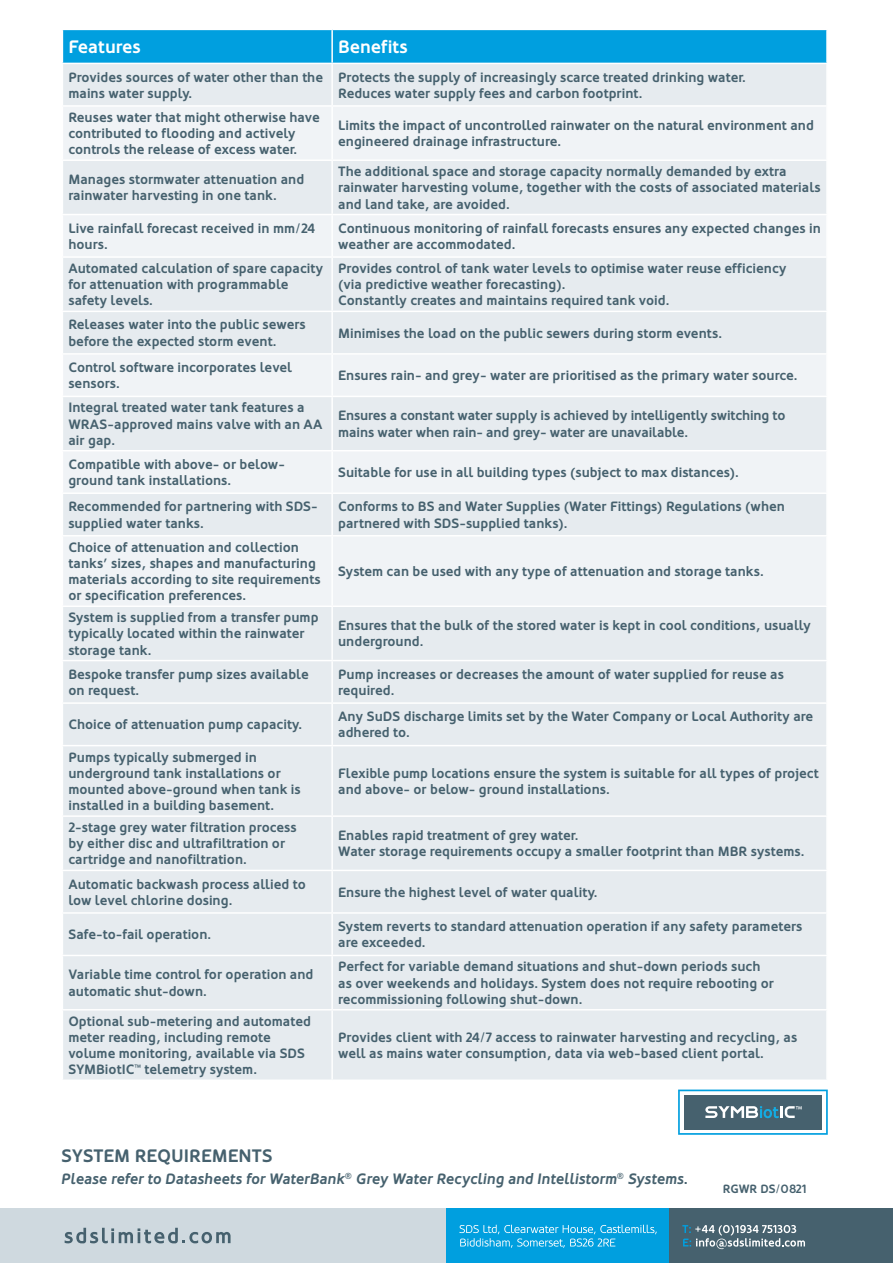
<style>
.page{position:relative;width:893px;height:1263px;background:#fff}
.page>*{position:absolute;margin:0;border:0;box-sizing:border-box;transform-origin:0 0}
.t1{font:700 18px "Oblik";color:#46616e}
.t2{font:700 18px "Oblik";color:#fff}
.t3{font:italic 700 15px "Oblik";color:#46616e}
.t4{font:700 13.5px/16.2px "Oblik";color:#46616e}
.t5{font:700 12px "Oblik";letter-spacing:-.01em;color:#46616e}
</style>
<div class="page">
<div style="left:0;top:1208px;width:446px;height:55px;background:#cfd9df"></div>
<div style="left:639px;top:1208px;width:254px;height:55px;background:#46616e"></div>
<div style="left:446px;top:1208px;width:223px;height:55px;background:#009fdf"></div>
<svg style="left:459px;top:1225px;width:198px;height:23px"></svg>
<svg style="left:682px;top:1225px;width:123px;height:24px"></svg>
<svg style="left:65px;top:1228px;width:166px;height:15px"></svg>
<div style="left:63px;top:30px;width:763px;height:33px;background:#009fdf"></div>
<div style="left:63px;top:64px;width:763px;height:1015px;background:#e6ebef"></div>
<svg style="left:63px;top:107px;width:763px;height:498px;fill:#f0f3f6"></svg>
<hr style="left:331px;top:30px;width:2px;height:33px;background:#fff">
<hr style="left:331px;top:64px;width:2px;height:41px;background:#fff">
<hr style="left:62px;top:105px;width:270px;height:2px;background:#fff">
<hr style="left:332px;top:105px;width:496px;height:2px;background:#fff">
<hr style="left:331px;top:107px;width:2px;height:52px;background:#fff">
<hr style="left:62px;top:159px;width:270px;height:2px;background:#fff">
<hr style="left:332px;top:159px;width:496px;height:2px;background:#fff">
<hr style="left:331px;top:161px;width:2px;height:53px;background:#fff">
<hr style="left:62px;top:214px;width:270px;height:1px;background:#fff">
<hr style="left:332px;top:214px;width:496px;height:1px;background:#fff">
<hr style="left:331px;top:215px;width:2px;height:41px;background:#fff">
<hr style="left:62px;top:256px;width:270px;height:2px;background:#fff">
<hr style="left:332px;top:256px;width:496px;height:2px;background:#fff">
<hr style="left:331px;top:258px;width:2px;height:53px;background:#fff">
<hr style="left:62px;top:311px;width:270px;height:1px;background:#fff">
<hr style="left:332px;top:311px;width:496px;height:1px;background:#fff">
<hr style="left:331px;top:312px;width:2px;height:41px;background:#fff">
<hr style="left:62px;top:353px;width:270px;height:2px;background:#fff">
<hr style="left:332px;top:353px;width:496px;height:2px;background:#fff">
<hr style="left:331px;top:355px;width:2px;height:41px;background:#fff">
<hr style="left:62px;top:396px;width:270px;height:1px;background:#fff">
<hr style="left:332px;top:396px;width:496px;height:1px;background:#fff">
<hr style="left:331px;top:397px;width:2px;height:53px;background:#fff">
<hr style="left:62px;top:450px;width:270px;height:1px;background:#fff">
<hr style="left:332px;top:450px;width:496px;height:1px;background:#fff">
<hr style="left:331px;top:451px;width:2px;height:41px;background:#fff">
<hr style="left:62px;top:492px;width:270px;height:2px;background:#fff">
<hr style="left:332px;top:492px;width:496px;height:2px;background:#fff">
<hr style="left:331px;top:494px;width:2px;height:41px;background:#fff">
<hr style="left:62px;top:535px;width:270px;height:1px;background:#fff">
<hr style="left:332px;top:535px;width:496px;height:1px;background:#fff">
<hr style="left:331px;top:536px;width:2px;height:69px;background:#fff">
<hr style="left:62px;top:605px;width:270px;height:2px;background:#fff">
<hr style="left:332px;top:605px;width:496px;height:2px;background:#fff">
<hr style="left:331px;top:607px;width:2px;height:53px;background:#fff">
<hr style="left:62px;top:660px;width:270px;height:1px;background:#fff">
<hr style="left:332px;top:660px;width:496px;height:1px;background:#fff">
<hr style="left:331px;top:661px;width:2px;height:41px;background:#fff">
<hr style="left:62px;top:702px;width:270px;height:2px;background:#fff">
<hr style="left:332px;top:702px;width:496px;height:2px;background:#fff">
<hr style="left:331px;top:704px;width:2px;height:41px;background:#fff">
<hr style="left:62px;top:745px;width:270px;height:1px;background:#fff">
<hr style="left:332px;top:745px;width:496px;height:1px;background:#fff">
<hr style="left:331px;top:746px;width:2px;height:69px;background:#fff">
<hr style="left:62px;top:815px;width:270px;height:2px;background:#fff">
<hr style="left:332px;top:815px;width:496px;height:2px;background:#fff">
<hr style="left:331px;top:817px;width:2px;height:53px;background:#fff">
<hr style="left:62px;top:870px;width:270px;height:1px;background:#fff">
<hr style="left:332px;top:870px;width:496px;height:1px;background:#fff">
<hr style="left:331px;top:871px;width:2px;height:41px;background:#fff">
<hr style="left:62px;top:912px;width:270px;height:2px;background:#fff">
<hr style="left:332px;top:912px;width:496px;height:2px;background:#fff">
<hr style="left:331px;top:914px;width:2px;height:41px;background:#fff">
<hr style="left:62px;top:955px;width:270px;height:1px;background:#fff">
<hr style="left:332px;top:955px;width:496px;height:1px;background:#fff">
<hr style="left:331px;top:956px;width:2px;height:53px;background:#fff">
<hr style="left:62px;top:1009px;width:270px;height:1px;background:#fff">
<hr style="left:332px;top:1009px;width:496px;height:1px;background:#fff">
<hr style="left:331px;top:1010px;width:2px;height:69px;background:#fff">
<svg style="left:678px;top:1089px;width:150px;height:46px"></svg>
<p class="t2" style="left:68px;top:36px;width:74px">Features</p>
<p class="t2" style="left:338px;top:36px;width:71px">Benefits</p>
<p class="t4" style="left:68px;top:69px;width:256px">Provides sources of water other than the mains water supply.</p>
<p class="t4" style="left:338px;top:69px;width:409px">Protects the supply of increasingly scarce treated drinking water.<br>Reduces water supply fees and carbon footprint.</p>
<p class="t4" style="left:68px;top:109px;width:253px">Reuses water that might otherwise have contributed to flooding and actively controls the release of excess water.</p>
<p class="t4" style="left:338px;top:117px;width:477px">Limits the impact of uncontrolled rainwater on the natural environment and engineered drainage infrastructure.</p>
<p class="t4" style="left:68px;top:172px;width:237px">Manages stormwater attenuation and rainwater harvesting in one tank.</p>
<p class="t4" style="left:338px;top:163px;width:484px">The additional space and storage capacity normally demanded by extra rainwater harvesting volume, together with the costs of associated materials and land take, are avoided.</p>
<p class="t4" style="left:68px;top:220px;width:248px">Live rainfall forecast received in mm/24 hours.</p>
<p class="t4" style="left:338px;top:220px;width:484px">Continuous monitoring of rainfall forecasts ensures any expected changes in weather are accommodated.</p>
<p class="t4" style="left:68px;top:260px;width:256px">Automated calculation of spare capacity for attenuation with programmable safety levels.</p>
<p class="t4" style="left:338px;top:260px;width:450px">Provides control of tank water levels to optimise water reuse efficiency (via predictive weather forecasting).<br>Constantly creates and maintains required tank void.</p>
<p class="t4" style="left:68px;top:317px;width:239px">Releases water into the public sewers before the expected storm event.</p>
<p class="t4" style="left:338px;top:325px;width:385px">Minimises the load on the public sewers during storm events.</p>
<p class="t4" style="left:68px;top:359px;width:225px">Control software incorporates level sensors.</p>
<p class="t4" style="left:338px;top:367px;width:461px">Ensures rain- and grey- water are prioritised as the primary water source.</p>
<p class="t4" style="left:68px;top:400px;width:256px">Integral treated water tank features a<br>WRAS-approved mains valve with an AA air gap.</p>
<p class="t4" style="left:338px;top:408px;width:449px">Ensures a constant water supply is achieved by intelligently switching to mains water when rain- and grey- water are unavailable.</p>
<p class="t4" style="left:68px;top:456px;width:218px">Compatible with above- or below&shy;ground tank installations.</p>
<p class="t4" style="left:338px;top:464px;width:402px">Suitable for use in all building types (subject to max distances).</p>
<p class="t4" style="left:68px;top:499px;width:251px">Recommended for partnering with SDS&shy;supplied water tanks.</p>
<p class="t4" style="left:338px;top:499px;width:448px">Conforms to BS and Water Supplies (Water Fittings) Regulations (when partnered with SDS-supplied tanks).</p>
<p class="t4" style="left:68px;top:539px;width:254px">Choice of attenuation and collection tanks’ sizes, shapes and manufacturing materials according to site requirements or specification preferences.</p>
<p class="t4" style="left:338px;top:563px;width:427px">System can be used with any type of attenuation and storage tanks.</p>
<p class="t4" style="left:68px;top:609px;width:252px">System is supplied from a transfer pump typically located within the rainwater storage tank.</p>
<p class="t4" style="left:338px;top:617px;width:474px">Ensures that the bulk of the stored water is kept in cool conditions, usually underground.</p>
<p class="t4" style="left:68px;top:666px;width:242px">Bespoke transfer pump sizes available on request.</p>
<p class="t4" style="left:338px;top:666px;width:447px">Pump increases or decreases the amount of water supplied for reuse as required.</p>
<p class="t4" style="left:68px;top:717px;width:235px">Choice of attenuation pump capacity.</p>
<p class="t4" style="left:338px;top:708px;width:477px">Any SuDS discharge limits set by the Water Company or Local Authority are adhered to.</p>
<p class="t4" style="left:68px;top:749px;width:234px">Pumps typically submerged in underground tank installations or mounted above-ground when tank is installed in a building basement.</p>
<p class="t4" style="left:338px;top:765px;width:482px">Flexible pump locations ensure the system is suitable for all types of project and above- or below- ground installations.</p>
<p class="t4" style="left:68px;top:819px;width:230px">2-stage grey water filtration process by either disc and ultrafiltration or cartridge and nanofiltration.</p>
<p class="t4" style="left:338px;top:827px;width:468px">Enables rapid treatment of grey water.<br>Water storage requirements occupy a smaller footprint than MBR systems.</p>
<p class="t4" style="left:68px;top:876px;width:239px">Automatic backwash process allied to low level chlorine dosing.</p>
<p class="t4" style="left:338px;top:884px;width:261px">Ensure the highest level of water quality.</p>
<p class="t4" style="left:68px;top:926px;width:144px">Safe-to-fail operation.</p>
<p class="t4" style="left:338px;top:918px;width:466px">System reverts to standard attenuation operation if any safety parameters are exceeded.</p>
<p class="t4" style="left:68px;top:967px;width:247px">Variable time control for operation and automatic shut-down.</p>
<p class="t4" style="left:338px;top:959px;width:437px">Perfect for variable demand situations and shut-down periods such as over weekends and holidays. System does not require rebooting or recommissioning following shut-down.</p>
<p class="t4" style="left:68px;top:1013px;width:244px">Optional sub-metering and automated meter reading, including remote volume monitoring, available via SDS SYMBiotIC<sup>™</sup> telemetry system.</p>
<p class="t4" style="left:338px;top:1029px;width:461px">Provides client with 24/7 access to rainwater harvesting and recycling, as well as mains water consumption, data via web-based client portal.</p>
<p class="t1" style="left:62px;top:1145px;width:213px">SYSTEM REQUIREMENTS</p>
<p class="t3" style="left:61px;top:1170px;width:628px">Please refer to Datasheets for WaterBank<sup>®</sup> Grey Water Recycling and Intellistorm<sup>®</sup> Systems.</p>
<p class="t5" style="left:723px;top:1182px;width:85px">RGWR DS/0821</p>
</div>
